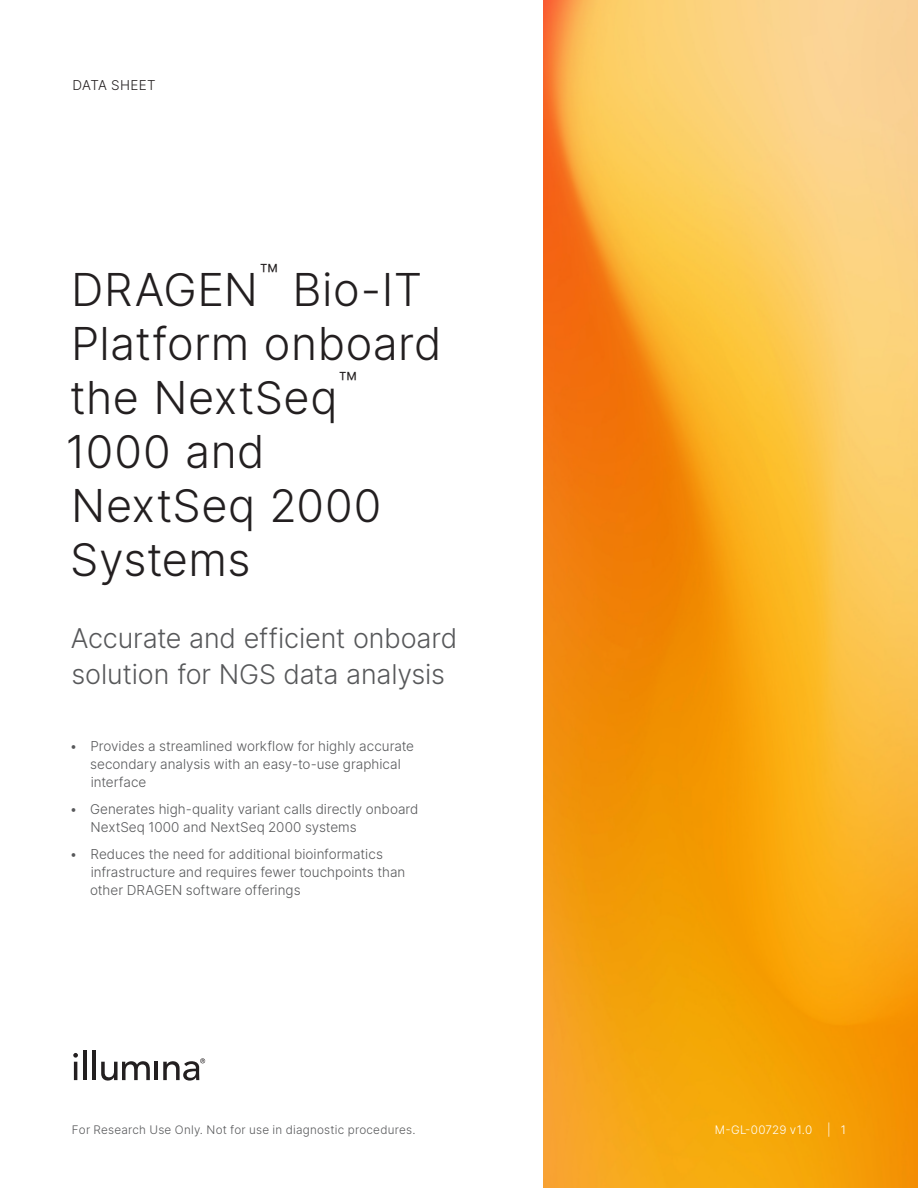
<style>
.page{position:relative;width:918px;height:1188px;background:#fff}
.page>*{position:absolute;margin:0;border:0;box-sizing:border-box;transform-origin:0 0}
.Title{font:300 45px/54px "Inter";letter-spacing:.01em;color:#231f20}
.Subtitle{font:300 27px/36px "Inter";letter-spacing:-.005em;color:#57585a}
.t1{font:300 13.5px/18px "Inter";color:#57585a}
.zz_Document_Type___S{font:300 13.5px "Inter";letter-spacing:.015em;color:#231f20}
.zz_For_Research_Only{font:300 11.7px "Inter";letter-spacing:.02em;color:#57585a}
.zz_Pub_Number{font:300 11.7px "Inter";letter-spacing:.02em;color:#fff}
</style>
<div class="page">
<img style="left:543px;top:0;width:375px;height:1188px">
<hr style="left:74px;top:1062px;width:3px;height:18px;background:#231f20">
<hr style="left:83px;top:1051px;width:4px;height:29px;background:#231f20">
<hr style="left:93px;top:1051px;width:3px;height:29px;background:#231f20">
<svg style="left:101px;top:1061px;width:49px;height:20px"></svg>
<hr style="left:155px;top:1062px;width:3px;height:18px;background:#231f20">
<svg style="left:73px;top:1053px;width:5px;height:5px"></svg>
<svg style="left:163px;top:1058px;width:42px;height:23px"></svg>
<p class="zz_Document_Type___S" style="left:73px;top:76px;width:85px">DATA SHEET</p>
<p class="Title" style="left:66px;top:262px;width:377px">DRAGEN<sup>™</sup> Bio-IT<br>Platform onboard the NextSeq<sup>™<br></sup>1000 and<br>NextSeq 2000<br>Systems</p>
<p class="Subtitle" style="left:71px;top:620px;width:388px">Accurate and efficient onboard solution for NGS data analysis</p>
<p class="t1" style="left:90px;top:737px;width:325px;text-indent:-21px">• Provides a streamlined workflow for highly accurate secondary analysis with an easy-to-use graphical interface</p>
<p class="t1" style="left:91px;top:800px;width:330px;text-indent:-21px">• Generates high-quality variant calls directly onboard<br>NextSeq 1000 and NextSeq 2000 systems</p>
<p class="t1" style="left:90px;top:845px;width:317px;text-indent:-20px">• Reduces the need for additional bioinformatics infrastructure and requires fewer touchpoints than other DRAGEN software offerings</p>
<p class="zz_For_Research_Only" style="left:72px;top:1121px;width:345px">For Research Use Only. Not for use in diagnostic procedures.</p>
<p class="zz_Pub_Number" style="left:715px;top:1121px;width:99px">M-GL-00729 v1.0</p>
<p class="zz_Pub_Number" style="left:827px;top:1121px;width:20px">| 1</p>
</div>
